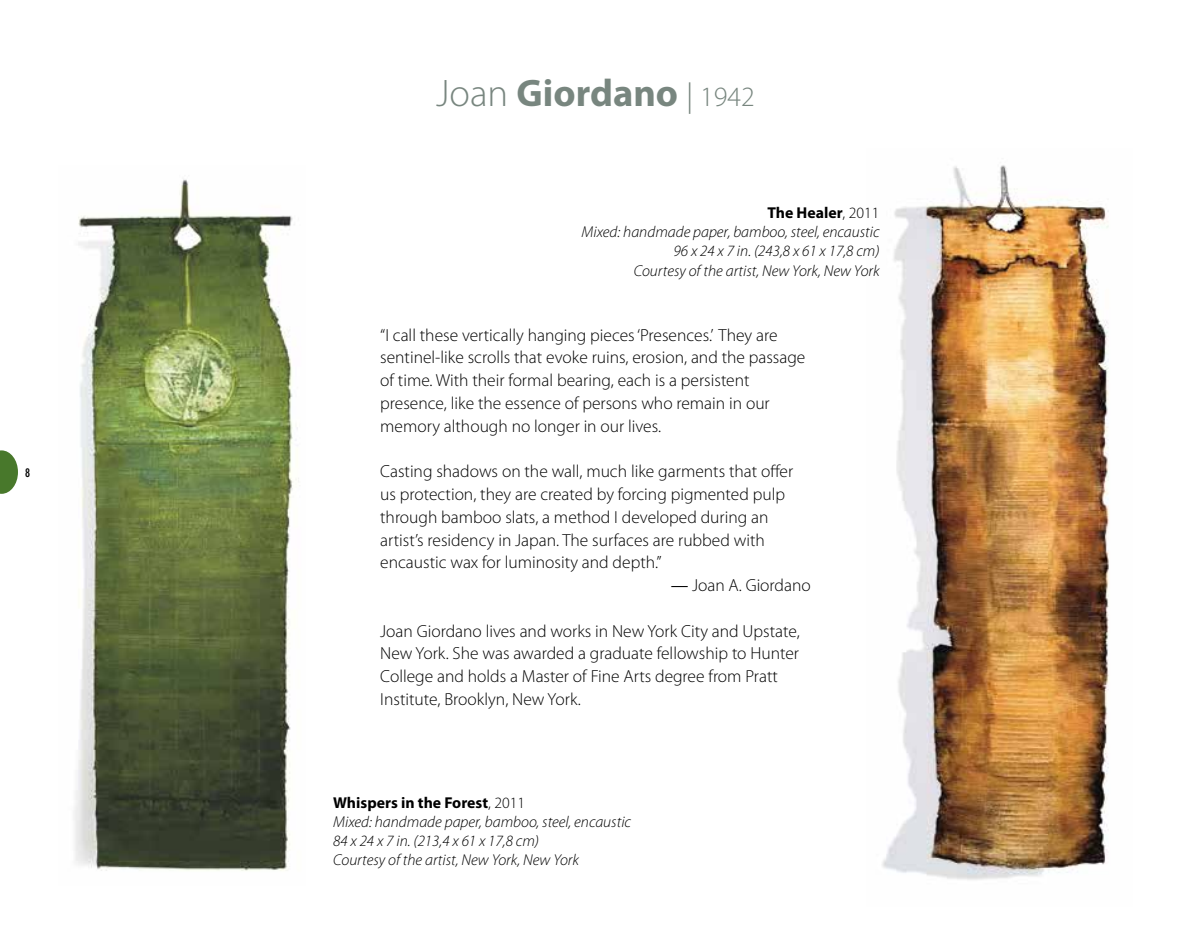
<style>
.page{position:relative;width:1191px;height:943px;background:#fff}
.page>*{position:absolute;margin:0;border:0;box-sizing:border-box;transform-origin:0 0}
.t1{font:700 38.5px "Myriad Pro";color:#78867f}
.t2{font:300 17.5px/22.8px "Myriad Pro";color:#000}
.t3{font:italic 300 15.75px/19.2px "Myriad Pro";color:#000}
.t4{font:700 condensed 12.25px "DIN Neuzeit Grotesk";color:#000}
.s1{font-weight:300}
.s2{font-weight:300;font-size:31.5px}
.s3{font-weight:300;font-size:28px}
.s4{font-weight:700;font-style:normal}
.s5{font-style:normal}
.s6{font-weight:400;font-style:italic}
</style>
<div class="page">
<svg style="left:0;top:450px;width:18px;height:44px"></svg>
<img style="left:882px;top:165px;width:228px;height:715px">
<img style="left:74px;top:179px;width:225px;height:692px">
<p class="t4" style="left:25px;top:465px;width:6px">8</p>
<h1 class="t1" style="left:436px;top:68px;width:320px"><span class="s1">Joan</span> Giordano <span class="s2">|</span> <span class="s3">1942</span></h1>
<p class="t3" style="left:581px;top:203px;width:299px;text-align:right"><span class="s4">The Healer</span><span class="s5">, 2011<br></span>Mixed: handmade paper, bamboo, steel, encaustic 96 x 24 x 7 in. (243,8 x 61 x 17,8 cm)<br>Courtesy of the artist, New York, New York</p>
<p class="t2" style="left:380px;top:323px;width:427px">“I call these vertically hanging pieces ‘Presences.’ They are sentinel-like scrolls that evoke ruins, erosion, and the passage of time. With their formal bearing, each is a persistent presence, like the essence of persons who remain in our memory although no longer in our lives.</p>
<p class="t2" style="left:380px;top:460px;width:414px">Casting shadows on the wall, much like garments that offer us protection, they are created by forcing pigmented pulp through bamboo slats, a method I developed during an artist’s residency in Japan. The surfaces are rubbed with encaustic wax for luminosity and depth.”</p>
<p class="t2" style="left:670px;top:573px;width:142px"><span class="s6">—</span> Joan A. Giordano</p>
<p class="t2" style="left:380px;top:619px;width:421px">Joan Giordano lives and works in New York City and Upstate, New York. She was awarded a graduate fellowship to Hunter College and holds a Master of Fine Arts degree from Pratt Institute, Brooklyn, New York.</p>
<p class="t3" style="left:333px;top:792px;width:299px"><span class="s4">Whispers in the Forest</span><span class="s5">, 2011<br></span>Mixed: handmade paper, bamboo, steel, encaustic 84 x 24 x 7 in. (213,4 x 61 x 17,8 cm)<br>Courtesy of the artist, New York, New York</p>
</div>
